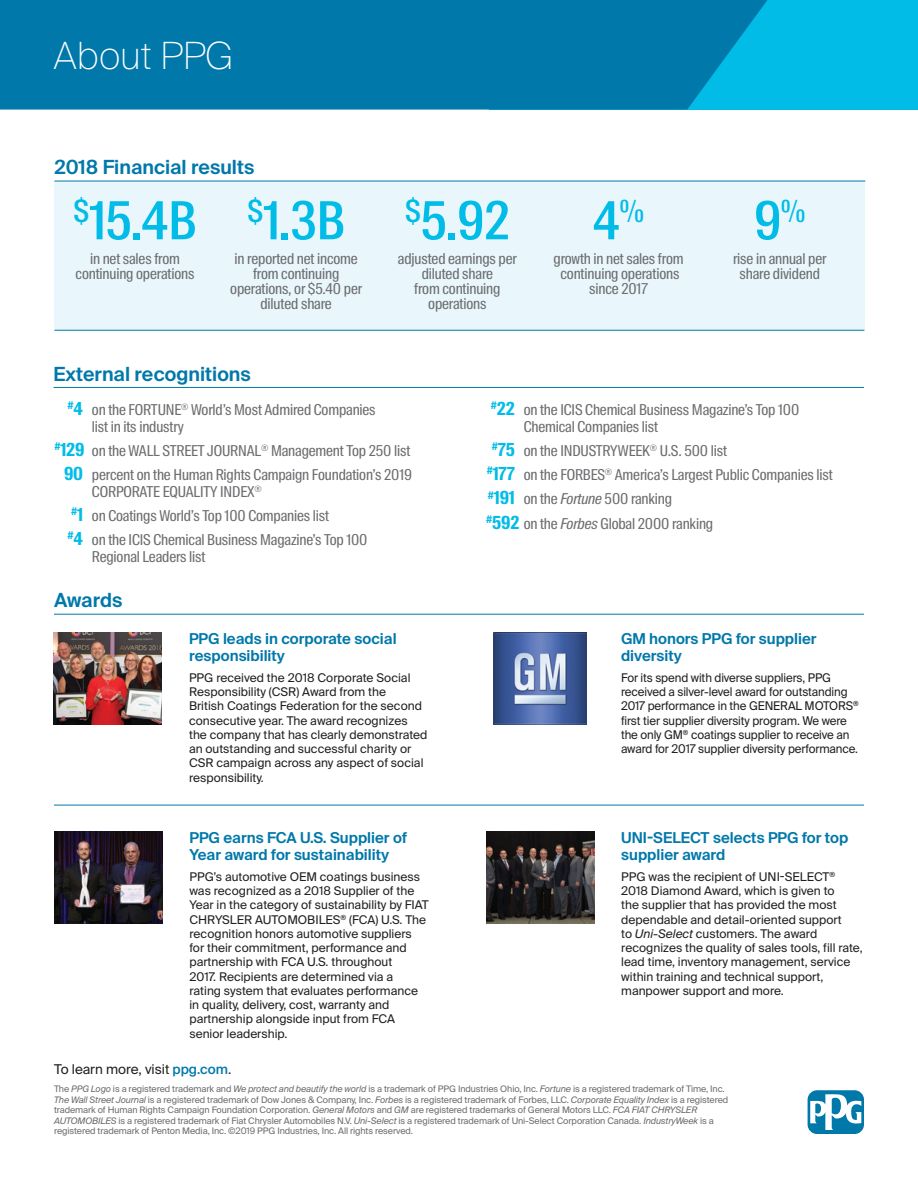
<style>
.page{position:relative;width:918px;height:1188px;background:#fff}
.page>*{position:absolute;margin:0;border:0;box-sizing:border-box;transform-origin:0 0}
.t1{font:500 52.5px "Suisse Intl Cond";color:#02bce8}
.t2{font:100 37.5px "Suisse Intl";color:#fff}
.Paragraph_Headline{font:600 19.5px "Suisse Intl";color:#0078aa}
.Infographic_Paragrap{font:15px/15px "Suisse Intl Cond";letter-spacing:-.01em;color:#6c6d70;text-align:center}
.Paragraph_Sub-Headli{font:600 15px/16.5px "Suisse Intl";color:#0078aa}
.Paragraph_Sub-Headli-2{font:13.5px "Suisse Intl";color:#231f20}
.Paragraph_Smaller{font:12px/14.2px "Suisse Intl";color:#231f20}
.Paragraph_Smaller-2{font:12px/14.2px "Suisse Intl";color:#231f20;scale:.96 1}
.Footnote{font:9px/10.5px "Suisse Intl";letter-spacing:-.01em;color:#6c6d70}
.s1{font-weight:700;font-size:18px;color:#02bce8}
.s2{font-style:italic}
.s3{font-weight:500;color:#0078aa}
</style>
<div class="page">
<hr style="left:54px;top:387px;width:810px;height:1px;background:#0078aa">
<div style="left:54px;top:181px;width:811px;height:149px;background:#e9f7fc"></div>
<hr style="left:54px;top:181px;width:811px;height:1px;background:#0078aa">
<hr style="left:54px;top:330px;width:810px;height:1px;background:#0078aa">
<div style="left:489px;top:0;width:429px;height:110px;background:#02bce8"></div>
<div style="left:0;top:0;width:768px;height:110px;background:#0078aa"></div>
<div style="left:808px;top:1090px;width:56px;height:44px;background:#0078aa;border-radius:9px"></div>
<svg style="left:810px;top:1093px;width:51px;height:37px"></svg>
<img style="left:54px;top:633px;width:108px;height:92px">
<img style="left:494px;top:633px;width:92px;height:92px">
<img style="left:486px;top:832px;width:108px;height:92px">
<hr style="left:54px;top:805px;width:810px;height:1px;background:#0078aa">
<hr style="left:54px;top:614px;width:810px;height:1px;background:#0078aa">
<img style="left:54px;top:832px;width:108px;height:92px">
<p class="t2" style="left:54px;top:34px;width:181px">About PPG</p>
<p class="Paragraph_Headline" style="left:54px;top:156px;width:201px">2018 Financial results</p>
<p class="t1" style="left:74px;top:190px;width:124px"><sup>$</sup>15.4B</p>
<p class="Infographic_Paragrap" style="left:76px;top:251px;width:120px">in net sales from continuing operations</p>
<p class="t1" style="left:248px;top:190px;width:99px"><sup>$</sup>1.3B</p>
<p class="Infographic_Paragrap" style="left:230px;top:251px;width:133px">in reported net income from continuing operations, or $5.40 per diluted share</p>
<p class="Paragraph_Headline" style="left:54px;top:362px;width:199px">External recognitions</p>
<p class="t1" style="left:405px;top:190px;width:106px"><sup>$</sup>5.92</p>
<p class="Infographic_Paragrap" style="left:398px;top:251px;width:121px">adjusted earnings per diluted share<br>from continuing operations</p>
<p class="t1" style="left:593px;top:190px;width:52px">4<sup>%</sup></p>
<p class="Infographic_Paragrap" style="left:554px;top:251px;width:131px">growth in net sales from continuing operations since 2017</p>
<p class="t1" style="left:754px;top:190px;width:52px">9<sup>%</sup></p>
<p class="Infographic_Paragrap" style="left:733px;top:251px;width:95px">rise in annual per share dividend</p>
<p class="Infographic_Paragrap" style="left:92px;top:402px;width:285px;line-height:16.5px;text-align:left;text-indent:-24px"><sup>#</sup><span class="s1">4</span> on the FORTUNE<sup>®</sup> World’s Most Admired Companies list in its industry</p>
<p class="Infographic_Paragrap" style="left:54px;top:443px;width:357px"><sup>#</sup><span class="s1">129</span> on the WALL STREET JOURNAL<sup>®</sup> Management Top 250 list</p>
<p class="Infographic_Paragrap" style="left:92px;top:467px;width:322px;line-height:16.5px;text-align:left;text-indent:-28px"><span class="s1">90</span> percent on the Human Rights Campaign Foundation’s 2019<br>CORPORATE EQUALITY INDEX<sup>®</sup></p>
<p class="Infographic_Paragrap" style="left:71px;top:508px;width:260px"><sup>#</sup><span class="s1">1</span> on Coatings World’s Top 100 Companies list</p>
<p class="Infographic_Paragrap" style="left:92px;top:532px;width:277px;line-height:16.5px;text-align:left;text-indent:-24px"><sup>#</sup><span class="s1">4</span> on the ICIS Chemical Business Magazine’s Top 100<br>Regional Leaders list</p>
<p class="Paragraph_Headline" style="left:54px;top:589px;width:70px">Awards</p>
<p class="Paragraph_Sub-Headli" style="left:189px;top:631px;width:209px">PPG leads in corporate social responsibility</p>
<p class="Paragraph_Smaller" style="left:189px;top:670px;width:240px">PPG received the 2018 Corporate Social Responsibility (CSR) Award from the<br>British Coatings Federation for the second consecutive year. The award recognizes the company that has clearly demonstrated an outstanding and successful charity or CSR campaign across any aspect of social responsibility.</p>
<p class="Paragraph_Sub-Headli" style="left:189px;top:830px;width:219px">PPG earns FCA U.S. Supplier of<br>Year award for sustainability</p>
<p class="Paragraph_Smaller" style="left:189px;top:870px;width:241px">PPG’s automotive OEM coatings business was recognized as a 2018 Supplier of the Year in the category of sustainability by FIAT CHRYSLER AUTOMOBILES<sup>®</sup> (FCA) U.S. The recognition honors automotive suppliers for their commitment, performance and partnership with FCA U.S. throughout<br>2017. Recipients are determined via a<br>rating system that evaluates performance in quality, delivery, cost, warranty and partnership alongside input from FCA senior leadership.</p>
<p class="Infographic_Paragrap" style="left:524px;top:402px;width:277px;line-height:16.5px;text-align:left;text-indent:-33px"><sup>#</sup><span class="s1">22</span> on the ICIS Chemical Business Magazine’s Top 100<br>Chemical Companies list</p>
<p class="Infographic_Paragrap" style="left:492px;top:443px;width:237px"><sup>#</sup><span class="s1">75</span> on the INDUSTRYWEEK<sup>®</sup> U.S. 500 list</p>
<p class="Infographic_Paragrap" style="left:487px;top:467px;width:348px"><sup>#</sup><span class="s1">177</span> on the FORBES<sup>®</sup> America’s Largest Public Companies list</p>
<p class="Infographic_Paragrap" style="left:488px;top:492px;width:186px"><sup>#</sup><span class="s1">191</span> on the <span class="s2">Fortune</span> 500 ranking</p>
<p class="Infographic_Paragrap" style="left:486px;top:516px;width:229px"><sup>#</sup><span class="s1">592</span> on the <span class="s2">Forbes</span> Global 2000 ranking</p>
<p class="Paragraph_Sub-Headli" style="left:621px;top:631px;width:197px">GM honors PPG for supplier diversity</p>
<p class="Paragraph_Smaller-2" style="left:621px;top:670px;width:249px">For its spend with diverse suppliers, PPG received a silver-level award for outstanding 2017 performance in the GENERAL MOTORS<sup>® </sup>first tier supplier diversity program. We were the only GM<sup>®</sup> coatings supplier to receive an award for 2017 supplier diversity performance.</p>
<p class="Paragraph_Sub-Headli" style="left:621px;top:830px;width:229px">UNI-SELECT selects PPG for top supplier award</p>
<p class="Paragraph_Smaller" style="left:621px;top:870px;width:243px">PPG was the recipient of UNI-SELECT<sup>® </sup>2018 Diamond Award, which is given to<br>the supplier that has provided the most dependable and detail-oriented support<br>to <span class="s2">Uni-Select</span> customers. The award recognizes the quality of sales tools, fill rate, lead time, inventory management, service within training and technical support, manpower support and more.</p>
<p class="Paragraph_Sub-Headli-2" style="left:54px;top:1061px;width:179px">To learn more, visit <span class="s3">ppg.com</span>.</p>
<p class="Footnote" style="left:54px;top:1084px;width:676px">The <span class="s2">PPG Logo</span> is a registered trademark and <span class="s2">We protect and beautify the world</span> is a trademark of PPG Industries Ohio, Inc. <span class="s2">Fortune</span> is a registered trademark of Time, Inc.<br><span class="s2">The Wall Street Journal</span> is a registered trademark of Dow Jones &amp; Company, Inc. <span class="s2">Forbes</span> is a registered trademark of Forbes, LLC. <span class="s2">Corporate Equality Index</span> is a registered trademark of Human Rights Campaign Foundation Corporation. <span class="s2">General Motors</span> and <span class="s2">GM</span> are registered trademarks of General Motors LLC. <span class="s2">FCA FIAT CHRYSLER AUTOMOBILES</span> is a registered trademark of Fiat Chrysler Automobiles N.V. <span class="s2">Uni-Select</span> is a registered trademark of Uni-Select Corporation Canada. <span class="s2">IndustryWeek</span> is a registered trademark of Penton Media, Inc. ©2019 PPG Industries, Inc. All rights reserved.</p>
</div>
